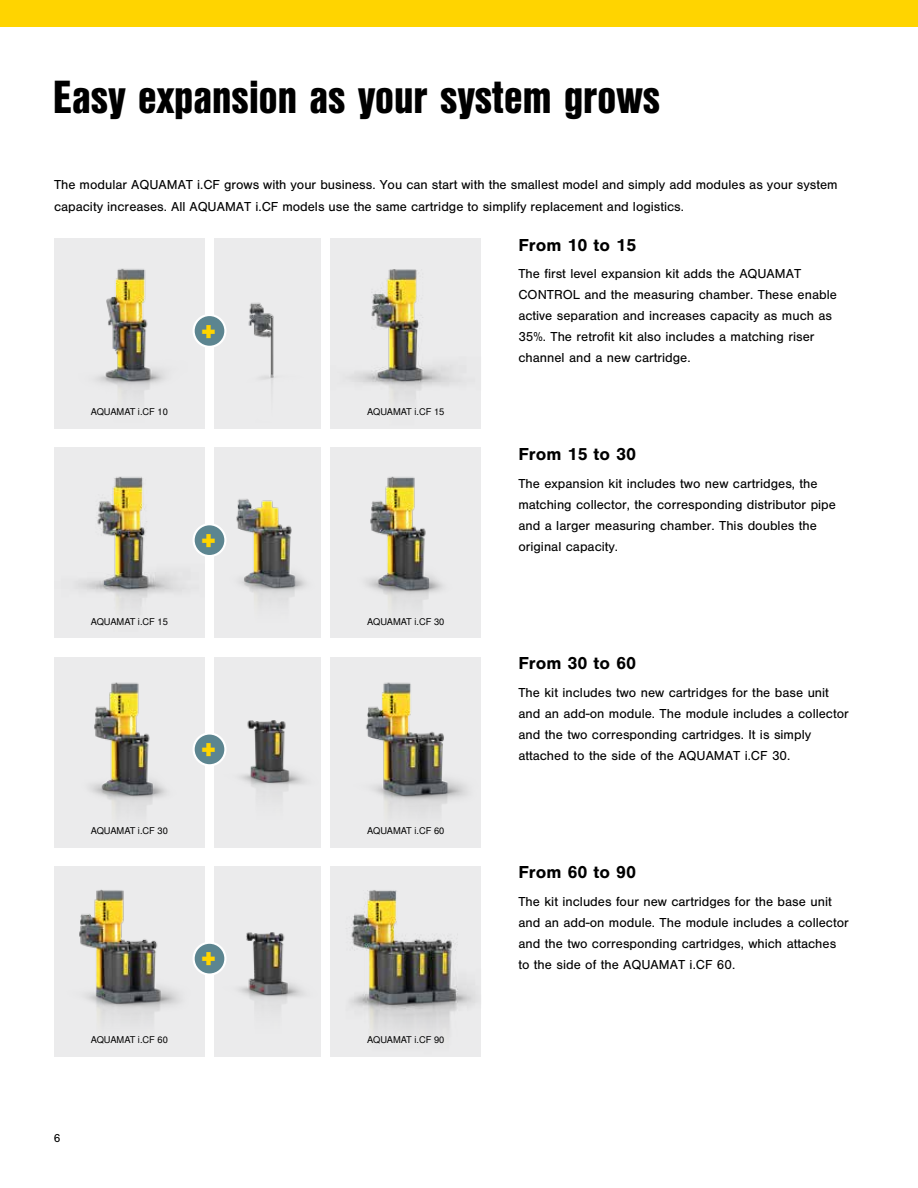
<style>
.page{position:relative;width:918px;height:1188px;background:#fff}
.page>*{position:absolute;margin:0;border:0;box-sizing:border-box;transform-origin:0 0}
.t1{font:900 45px "Nimbus San Con L";color:#000}
.t2{font:900 29.25px "Nimbus San Con L";color:#ffd400}
.t3{font:700 18px "Nimbus San";color:#000}
.t4{font:13.5px/21px "Nimbus San";color:#000}
.t5{font:12px "Nimbus San";color:#000}
.t6{font:9.3px "Nimbus San L";color:#000}
</style>
<div class="page">
<div style="left:0;top:0;width:918px;height:26px;background:#ffd400"></div>
<div style="left:54px;top:239px;width:151px;height:190px;background:#ebebec"></div>
<div style="left:54px;top:448px;width:151px;height:190px;background:#ebebec"></div>
<div style="left:330px;top:239px;width:151px;height:190px;background:#ebebec"></div>
<div style="left:330px;top:448px;width:151px;height:190px;background:#ebebec"></div>
<div style="left:214px;top:239px;width:106px;height:190px;background:#ebebec"></div>
<img style="left:248px;top:302px;width:26px;height:82px">
<img style="left:214px;top:449px;width:106px;height:189px">
<img style="left:214px;top:657px;width:106px;height:190px">
<img style="left:214px;top:866px;width:106px;height:191px">
<img style="left:54px;top:866px;width:151px;height:190px">
<img style="left:96px;top:268px;width:130px;height:129px">
<img style="left:78px;top:476px;width:125px;height:132px">
<img style="left:54px;top:657px;width:151px;height:190px">
<img style="left:349px;top:269px;width:111px;height:132px">
<img style="left:366px;top:476px;width:77px;height:130px">
<img style="left:330px;top:657px;width:151px;height:190px">
<img style="left:330px;top:866px;width:151px;height:191px">
<div style="left:194px;top:315px;width:31px;height:32px;background:#5c8590;border-radius:50%"></div>
<div style="left:193px;top:314px;width:33px;height:34px;border:2px solid #fff;border-radius:50%"></div>
<div style="left:194px;top:524px;width:31px;height:32px;background:#5c8590;border-radius:50%"></div>
<div style="left:193px;top:523px;width:33px;height:34px;border:2px solid #fff;border-radius:50%"></div>
<div style="left:194px;top:734px;width:31px;height:31px;background:#5c8590;border-radius:50%"></div>
<div style="left:193px;top:732px;width:33px;height:34px;border:2px solid #fff;border-radius:50%"></div>
<div style="left:194px;top:943px;width:31px;height:32px;background:#5c8590;border-radius:50%"></div>
<div style="left:193px;top:942px;width:33px;height:34px;border:2px solid #fff;border-radius:50%"></div>
<h1 class="t1" style="left:53px;top:63px;width:609px">Easy expansion as your system grows</h1>
<p class="t4" style="left:54px;top:173px;width:785px;line-height:22.5px">The modular AQUAMAT i.CF grows with your business. You can start with the smallest model and simply add modules as your system capacity increases. All AQUAMAT i.CF models use the same cartridge to simplify replacement and logistics.</p>
<p class="t6" style="left:91px;top:407px;width:79px">AQUAMAT i.CF 10</p>
<h2 class="t2" style="left:200px;top:305px;width:17px">+</h2>
<p class="t6" style="left:91px;top:616px;width:79px">AQUAMAT i.CF 15</p>
<h2 class="t2" style="left:200px;top:514px;width:17px">+</h2>
<p class="t6" style="left:91px;top:825px;width:79px">AQUAMAT i.CF 30</p>
<h2 class="t2" style="left:200px;top:724px;width:17px">+</h2>
<p class="t6" style="left:91px;top:1034px;width:79px">AQUAMAT i.CF 60</p>
<h2 class="t2" style="left:200px;top:933px;width:17px">+</h2>
<p class="t5" style="left:54px;top:1131px;width:8px">6</p>
<p class="t6" style="left:367px;top:407px;width:79px">AQUAMAT i.CF 15</p>
<p class="t6" style="left:367px;top:616px;width:79px">AQUAMAT i.CF 30</p>
<p class="t6" style="left:367px;top:825px;width:79px">AQUAMAT i.CF 60</p>
<p class="t6" style="left:367px;top:1034px;width:79px">AQUAMAT i.CF 90</p>
<h3 class="t3" style="left:518px;top:234px;width:119px">From 10 to 15</h3>
<p class="t4" style="left:518px;top:264px;width:320px">The first level expansion kit adds the AQUAMAT CONTROL and the measuring chamber. These enable active separation and increases capacity as much as 35%. The retrofit kit also includes a matching riser channel and a new cartridge.</p>
<h3 class="t3" style="left:518px;top:444px;width:119px">From 15 to 30</h3>
<p class="t4" style="left:518px;top:473px;width:319px">The expansion kit includes two new cartridges, the matching collector, the corresponding distributor pipe and a larger measuring chamber. This doubles the original capacity.</p>
<h3 class="t3" style="left:518px;top:653px;width:119px">From 30 to 60</h3>
<p class="t4" style="left:518px;top:682px;width:332px">The kit includes two new cartridges for the base unit and an add-on module. The module includes a collector and the two corresponding cartridges. It is simply attached to the side of the AQUAMAT i.CF 30.</p>
<h3 class="t3" style="left:518px;top:862px;width:119px">From 60 to 90</h3>
<p class="t4" style="left:518px;top:891px;width:332px">The kit includes four new cartridges for the base unit and an add-on module. The module includes a collector and the two corresponding cartridges, which attaches to the side of the AQUAMAT i.CF 60.</p>
</div>
